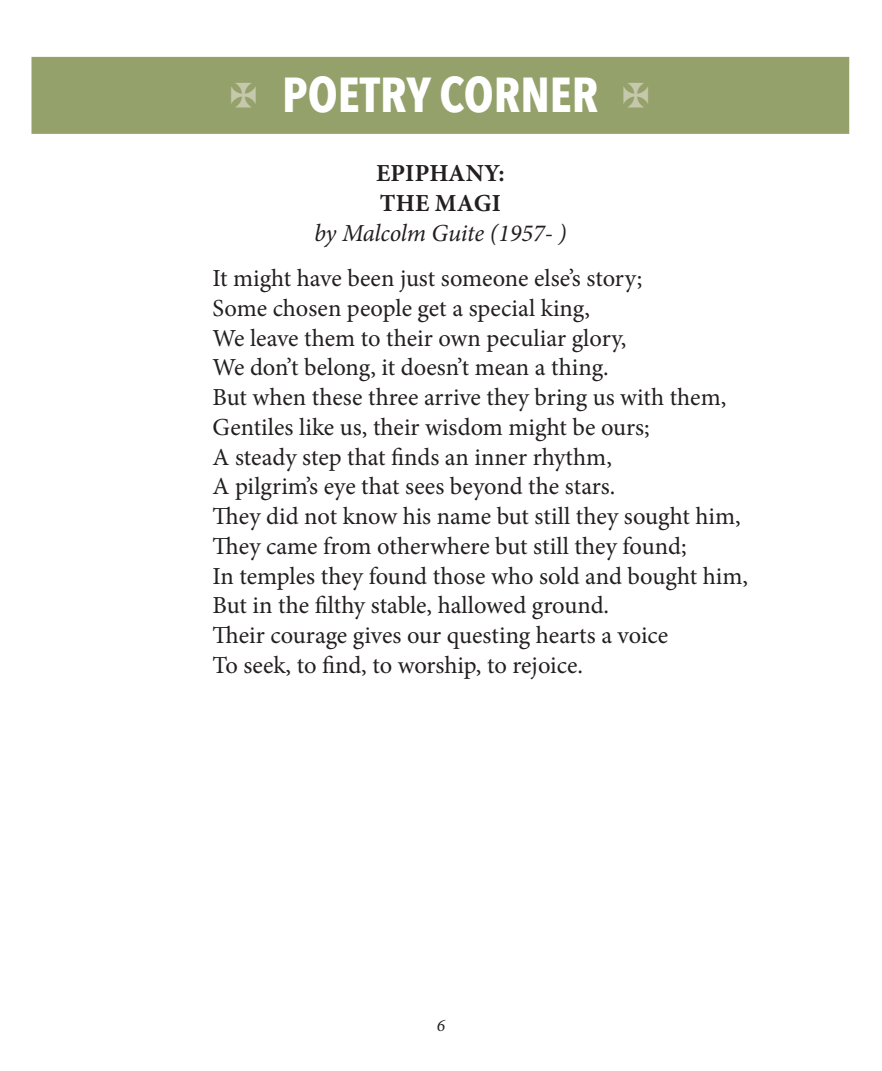
<style>
.page{position:relative;width:882px;height:1071px;background:#fff}
.page>*{position:absolute;margin:0;border:0;box-sizing:border-box;transform-origin:0 0}
.t1{font:700 49px "Avenir Next Condensed";color:#fff}
.t2{font:24.5px/29.8px "Minion Pro";color:#231f20}
.t3{font:italic 24.5px "Minion Pro";letter-spacing:-.01em;color:#231f20}
.t4{font:700 24.5px/29.8px "Minion Pro";letter-spacing:.01em;color:#231f20}
.t5{font:italic 17.5px "Minion Pro";color:#231f20}
</style>
<div class="page">
<div style="left:32px;top:57px;width:817px;height:77px;background:#94a16b"></div>
<h1 class="t1" style="left:230px;top:65px;width:421px"><sup>+</sup> POETRY CORNER <sup>+</sup></h1>
<p class="t4" style="left:376px;top:158px;width:130px">EPIPHANY:<br>THE MAGI</p>
<p class="t3" style="left:314px;top:216px;width:254px">by Malcolm Guite (1957- )</p>
<p class="t2" style="left:213px;top:264px;width:537px">It might have been just someone else’s story;<br>Some chosen people get a special king,<br>We leave them to their own peculiar glory,<br>We don’t belong, it doesn’t mean a thing.<br>But when these three arrive they bring us with them, Gentiles like us, their wisdom might be ours;<br>A steady step that finds an inner rhythm,<br>A pilgrim’s eye that sees beyond the stars.<br>They did not know his name but still they sought him, They came from otherwhere but still they found;<br>In temples they found those who sold and bought him, But in the filthy stable, hallowed ground.<br>Their courage gives our questing hearts a voice<br>To seek, to find, to worship, to rejoice.</p>
<p class="t5" style="left:437px;top:1013px;width:10px">6</p>
</div>
